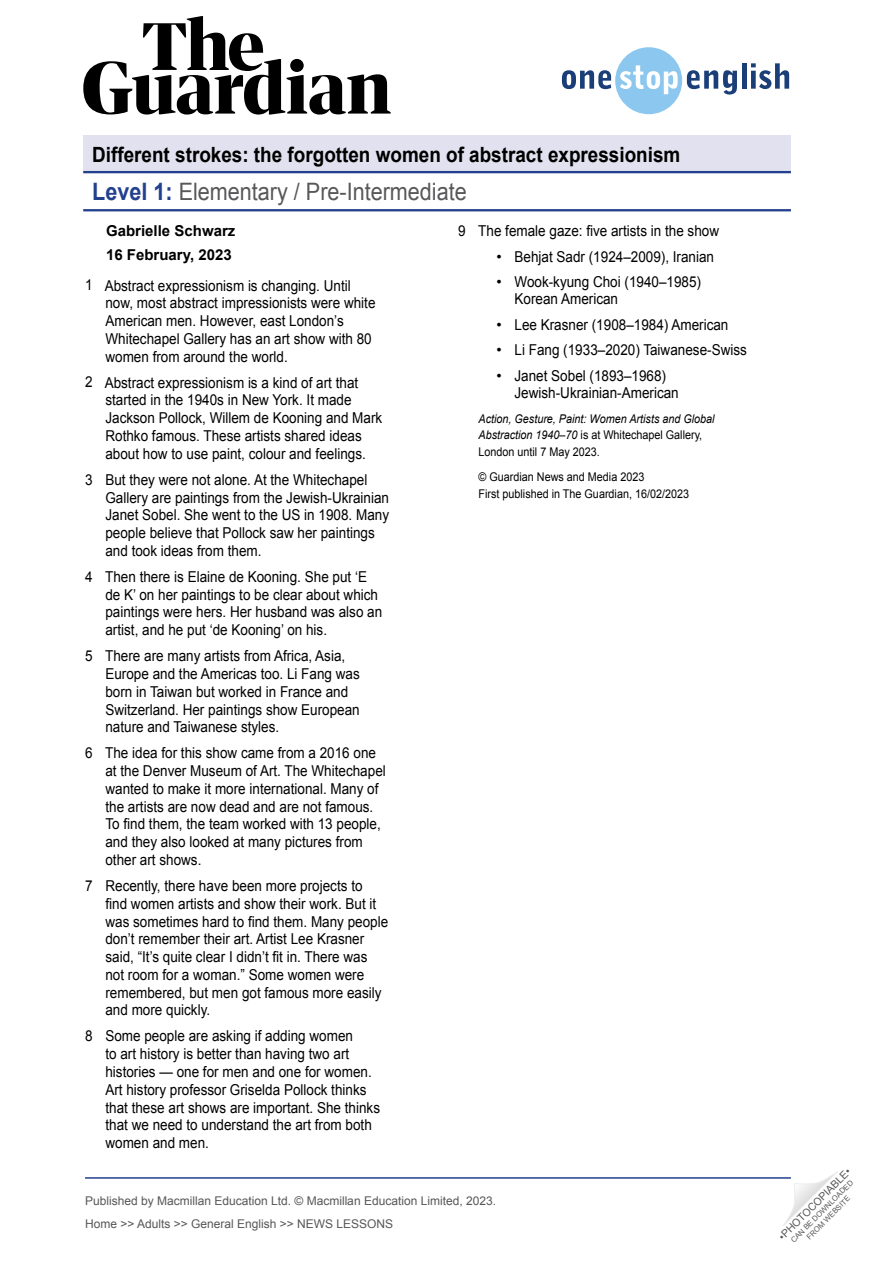
<style>
.page{position:relative;width:893px;height:1263px;background:#fff}
.page>*{position:absolute;margin:0;border:0;box-sizing:border-box;transform-origin:0 0}
.t1{font:24px "Arial";color:#58585a;scale:.9 1}
.t2{font:700 21px "Arial";color:#000;scale:.9 1}
.Article__Body_text{font:15px/17.7px "Arial";color:#000;scale:.9 1}
.Article__Body_text-2{font:15px/17.2px "Arial";color:#000}
.Article__Main_subtit{font:700 15px "Arial";color:#000}
.t3{font:12px/23px "Arial";color:#575756}
.Article__FT_copyrigh{font:italic 12px/16.5px "Arial";color:#000;scale:.9 1}
.Article__FT_copyrigh-2{font:12px "Arial";color:#000;scale:.9 1}
.t4{font:10.5px "Arial";color:#575756}
.t5{font:7.5px/9px "Arial";color:#575756;text-align:center}
.s1{font-weight:700;color:#23408f}
.s2{font-style:normal}
</style>
<div class="page">
<svg style="left:783px;top:1171px;width:55px;height:55px"></svg>
<svg style="left:83px;top:16px;width:308px;height:99px"></svg>
<svg style="left:562px;top:47px;width:175px;height:67px"></svg>
<hr style="left:742px;top:63px;width:4px;height:26px;background:#1a3e78">
<svg style="left:751px;top:63px;width:38px;height:26px"></svg>
<hr style="left:85px;top:1177px;width:706px;height:2px;background:#23408f">
<div style="left:83px;top:136px;width:708px;height:37px;background:#e1e1ef"></div>
<hr style="left:83px;top:171px;width:708px;height:2px;background:#23408f">
<hr style="left:83px;top:209px;width:708px;height:2px;background:#23408f">
<h2 class="t2" style="left:92px;top:141px;width:655px">Different strokes: the forgotten women of abstract expressionism</h2>
<h1 class="t1" style="left:92px;top:176px;width:418px"><span class="s1">Level 1:</span> Elementary / Pre-Intermediate</h1>
<p class="Article__Main_subtit" style="left:106px;top:221px;width:131px">Gabrielle Schwarz</p>
<p class="Article__Main_subtit" style="left:106px;top:245px;width:127px">16 February, 2023</p>
<p class="Article__Body_text" style="left:105px;top:277px;width:302px">Abstract expressionism is changing. Until now, most abstract impressionists were white American men. However, east London’s Whitechapel Gallery has an art show with 80 women from around the world.</p>
<p class="Article__Body_text" style="left:105px;top:374px;width:310px">Abstract expressionism is a kind of art that started in the 1940s in New York. It made Jackson Pollock, Willem de Kooning and Mark Rothko famous. These artists shared ideas about how to use paint, colour and feelings.</p>
<p class="Article__Body_text" style="left:105px;top:471px;width:317px">But they were not alone. At the Whitechapel Gallery are paintings from the Jewish-Ukrainian Janet Sobel. She went to the US in 1908. Many people believe that Pollock saw her paintings and took ideas from them.</p>
<p class="Article__Body_text" style="left:105px;top:568px;width:309px">Then there is Elaine de Kooning. She put ‘E de K’ on her paintings to be clear about which paintings were hers. Her husband was also an artist, and he put ‘de Kooning’ on his.</p>
<p class="Article__Body_text" style="left:105px;top:647px;width:284px">There are many artists from Africa, Asia, Europe and the Americas too. Li Fang was born in Taiwan but worked in France and Switzerland. Her paintings show European nature and Taiwanese styles.</p>
<p class="Article__Body_text" style="left:105px;top:744px;width:313px">The idea for this show came from a 2016 one at the Denver Museum of Art. The Whitechapel wanted to make it more international. Many of the artists are now dead and are not famous.<br>To find them, the team worked with 13 people, and they also looked at many pictures from other art shows.</p>
<p class="Article__Body_text" style="left:105px;top:877px;width:316px">Recently, there have been more projects to<br>find women artists and show their work. But it was sometimes hard to find them. Many people don’t remember their art. Artist Lee Krasner said, “It’s quite clear I didn’t fit in. There was not room for a woman.” Some women were remembered, but men got famous more easily and more quickly.</p>
<p class="Article__Body_text" style="left:105px;top:1027px;width:307px">Some people are asking if adding women<br>to art history is better than having two art histories — one for men and one for women.<br>Art history professor Griselda Pollock thinks that these art shows are important. She thinks that we need to understand the art from both women and men.</p>
<p class="Article__Body_text" style="left:478px;top:222px;width:269px">The female gaze: five artists in the show</p>
<p class="Article__Body_text-2" style="left:496px;top:248px;width:219px">• Behjat Sadr (1924–2009), Iranian</p>
<p class="Article__Body_text-2" style="left:514px;top:273px;width:188px;text-indent:-18px">• Wook-kyung Choi (1940–1985)<br>Korean American</p>
<p class="Article__Body_text-2" style="left:496px;top:316px;width:233px">• Lee Krasner (1908–1984) American</p>
<p class="Article__Body_text-2" style="left:496px;top:342px;width:252px">• Li Fang (1933–2020) Taiwanese-Swiss</p>
<p class="Article__Body_text-2" style="left:514px;top:367px;width:166px;text-indent:-18px">• Janet Sobel (1893–1968)<br>Jewish-Ukrainian-American</p>
<p class="Article__FT_copyrigh" style="left:478px;top:411px;width:264px">Action, Gesture, Paint: Women Artists and Global<br>Abstraction 1940–70 <span class="s2">is at Whitechapel Gallery,<br>London until 7 May 2023.</span></p>
<p class="Article__FT_copyrigh-2" style="left:478px;top:469px;width:186px">© Guardian News and Media 2023</p>
<p class="Article__FT_copyrigh-2" style="left:478px;top:486px;width:235px">First published in The Guardian, 16/02/2023</p>
<p class="Article__Body_text" style="left:458px;top:222px;width:10px">9</p>
<p class="Article__Body_text" style="left:85px;top:276px;width:10px">1</p>
<p class="Article__Body_text" style="left:85px;top:373px;width:10px">2</p>
<p class="Article__Body_text" style="left:85px;top:471px;width:10px">3</p>
<p class="Article__Body_text" style="left:85px;top:568px;width:10px">4</p>
<p class="Article__Body_text" style="left:85px;top:647px;width:10px">5</p>
<p class="Article__Body_text" style="left:85px;top:744px;width:10px">6</p>
<p class="Article__Body_text" style="left:85px;top:877px;width:10px">7</p>
<p class="Article__Body_text" style="left:85px;top:1027px;width:10px">8</p>
<p class="t3" style="left:85px;top:1189px;width:413px">Published by Macmillan Education Ltd. © Macmillan Education Limited, 2023.<br>Home &gt;&gt; Adults &gt;&gt; General English &gt;&gt; NEWS LESSONS</p>
<p class="t4" style="left:776px;top:1233px;width:99px;rotate:-45deg">•PHOTOCOPIABLE•</p>
<p class="t5" style="left:789px;top:1238px;width:86px;rotate:-45deg">CAN BE DOWNLOADED<br>FROM WEBSITE</p>
</div>
